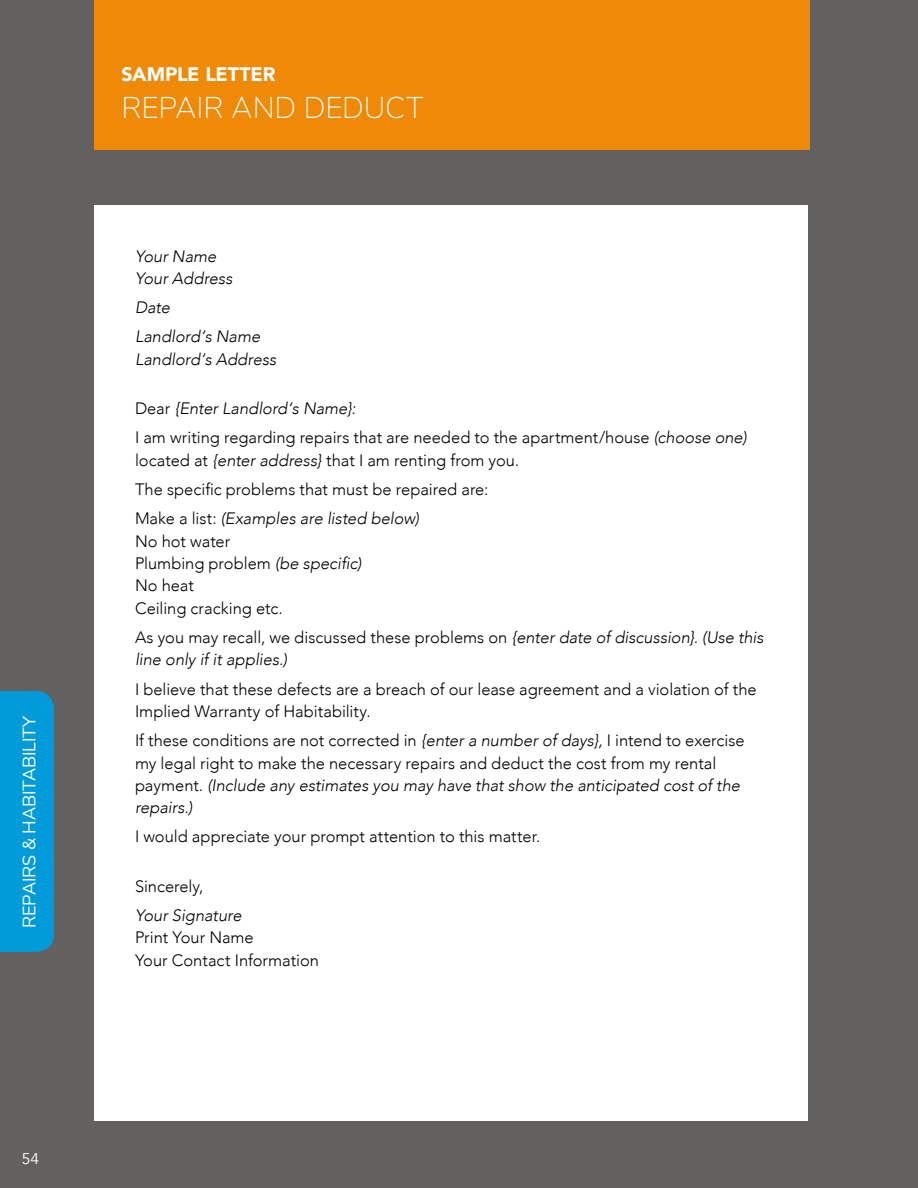
<style>
.page{position:relative;width:918px;height:1188px;background:#626160}
.page>*{position:absolute;margin:0;border:0;box-sizing:border-box;transform-origin:0 0}
.t1{font:200 30px "Nunito Sans";letter-spacing:-.005em;color:#fff}
.t2{font:900 19.5px "Avenir";letter-spacing:-.005em;color:#fff}
.t3{font:18px "Nunito Sans";letter-spacing:-.005em;color:#fff}
.t4{font:300 16.5px/22.4px "Avenir";color:#000}
.t5{font:italic 300 16.5px/22.4px "Avenir";letter-spacing:-.005em;color:#000}
.t6{font:15.6px "Avenir";color:#fff}
.s1{font-style:italic}
.s2{font-style:normal}
</style>
<div class="page">
<div style="left:94px;top:0;width:716px;height:149px;background:#ee8a08"></div>
<div style="left:94px;top:205px;width:714px;height:915px;background:#fff"></div>
<div style="left:0;top:691px;width:54px;height:261px;background:#009bd8"></div>
<p class="t3" style="left:16px;top:928px;width:214px;rotate:-90deg">REPAIRS &amp; HABITABILITY</p>
<p class="t6" style="left:22px;top:1149px;width:19px">54</p>
<p class="t2" style="left:122px;top:57px;width:155px">SAMPLE LETTER</p>
<h1 class="t1" style="left:122px;top:86px;width:304px">REPAIR AND DEDUCT</h1>
<p class="t5" style="left:135px;top:245px;width:99px">Your Name<br>Your Address</p>
<p class="t5" style="left:135px;top:293px;width:127px;line-height:29.2px">Date<br>Landlord’s Name</p>
<p class="t5" style="left:135px;top:348px;width:143px">Landlord’s Address</p>
<p class="t4" style="left:135px;top:394px;width:613px;line-height:29.2px">Dear <span class="s1">{Enter Landlord’s Name}:<br></span>I am writing regarding repairs that are needed to the apartment/house <span class="s1">(choose one)</span></p>
<p class="t4" style="left:135px;top:445px;width:386px;line-height:29.2px">located at <span class="s1">{enter address}</span> that I am renting from you.<br>The specific problems that must be repaired are:<br>Make a list: <span class="s1">(Examples are listed below)</span></p>
<p class="t4" style="left:135px;top:530px;width:228px">No hot water<br>Plumbing problem <span class="s1">(be specific)<br></span>No heat<br>Ceiling cracking etc.</p>
<p class="t5" style="left:135px;top:626px;width:630px"><span class="s2">As you may recall, we discussed these problems on</span> {enter date of discussion}. (Use this line only if it applies.)</p>
<p class="t4" style="left:135px;top:678px;width:623px">I believe that these defects are a breach of our lease agreement and a violation of the<br>Implied Warranty of Habitability.</p>
<p class="t4" style="left:135px;top:729px;width:611px">If these conditions are not corrected in <span class="s1">{enter a number of days},</span> I intend to exercise my legal right to make the necessary repairs and deduct the cost from my rental payment. <span class="s1">(Include any estimates you may have that show the anticipated cost of the repairs.)</span></p>
<p class="t4" style="left:135px;top:826px;width:407px">I would appreciate your prompt attention to this matter.</p>
<p class="t4" style="left:135px;top:875px;width:70px">Sincerely,</p>
<p class="t5" style="left:135px;top:904px;width:108px">Your Signature</p>
<p class="t4" style="left:135px;top:927px;width:186px">Print Your Name<br>Your Contact Information</p>
</div>
